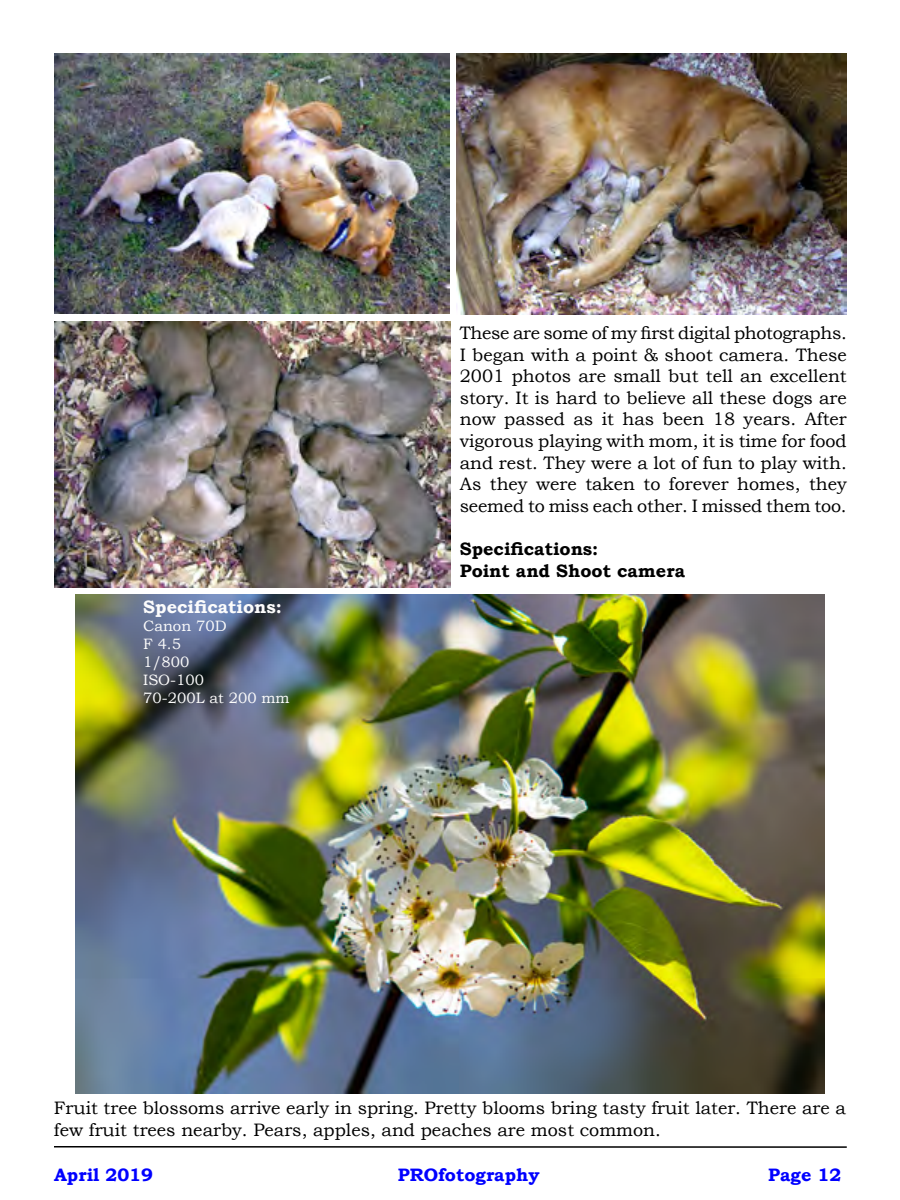
<style>
.page{position:relative;width:900px;height:1200px;background:#fff}
.page>*{position:absolute;margin:0;border:0;box-sizing:border-box;transform-origin:0 0}
.t1{font:18px/21.6px "Bookman Old Style";color:#000;text-align:justify}
.t2{font:700 18px/21.6px "Bookman Old Style";color:#000}
.t3{font:700 18px "Bookman Old Style";color:#00f}
.t4{font:700 18px "Bookman Old Style";color:#fcfcfc}
.t5{font:15px/18px "Bookman Old Style";color:#fcfcfc}
</style>
<div class="page">
<hr style="left:54px;top:1146px;width:793px;height:2px;background:#000">
<img style="left:54px;top:54px;width:396px;height:259px">
<img style="left:456px;top:53px;width:390px;height:261px">
<img style="left:54px;top:322px;width:396px;height:265px">
<img style="left:76px;top:594px;width:748px;height:499px">
<p class="t4" style="left:143px;top:594px;width:140px">Specifications:</p>
<p class="t5" style="left:143px;top:617px;width:148px">Canon 70D<br>F 4.5<br>1/800<br>ISO-100<br>70-200L at 200 mm</p>
<p class="t1" style="left:460px;top:322px;width:389px">These are some of my first digital photographs.<br>I began with a point &amp; shoot camera. These 2001 photos are small but tell an excellent story. It is hard to believe all these dogs are now passed as it has been 18 years. After vigorous playing with mom, it is time for food and rest. They were a lot of fun to play with.<br>As they were taken to forever homes, they seemed to miss each other. I missed them too.</p>
<p class="t2" style="left:460px;top:538px;width:227px">Specifications:<br>Point and Shoot camera</p>
<p class="t1" style="left:54px;top:1098px;width:793px">Fruit tree blossoms arrive early in spring. Pretty blooms bring tasty fruit later. There are a few fruit trees nearby. Pears, apples, and peaches are most common.</p>
<p class="t3" style="left:54px;top:1161px;width:100px">April 2019</p>
<p class="t3" style="left:398px;top:1161px;width:143px">PROfotography</p>
<p class="t3" style="left:768px;top:1161px;width:75px">Page 12</p>
</div>
